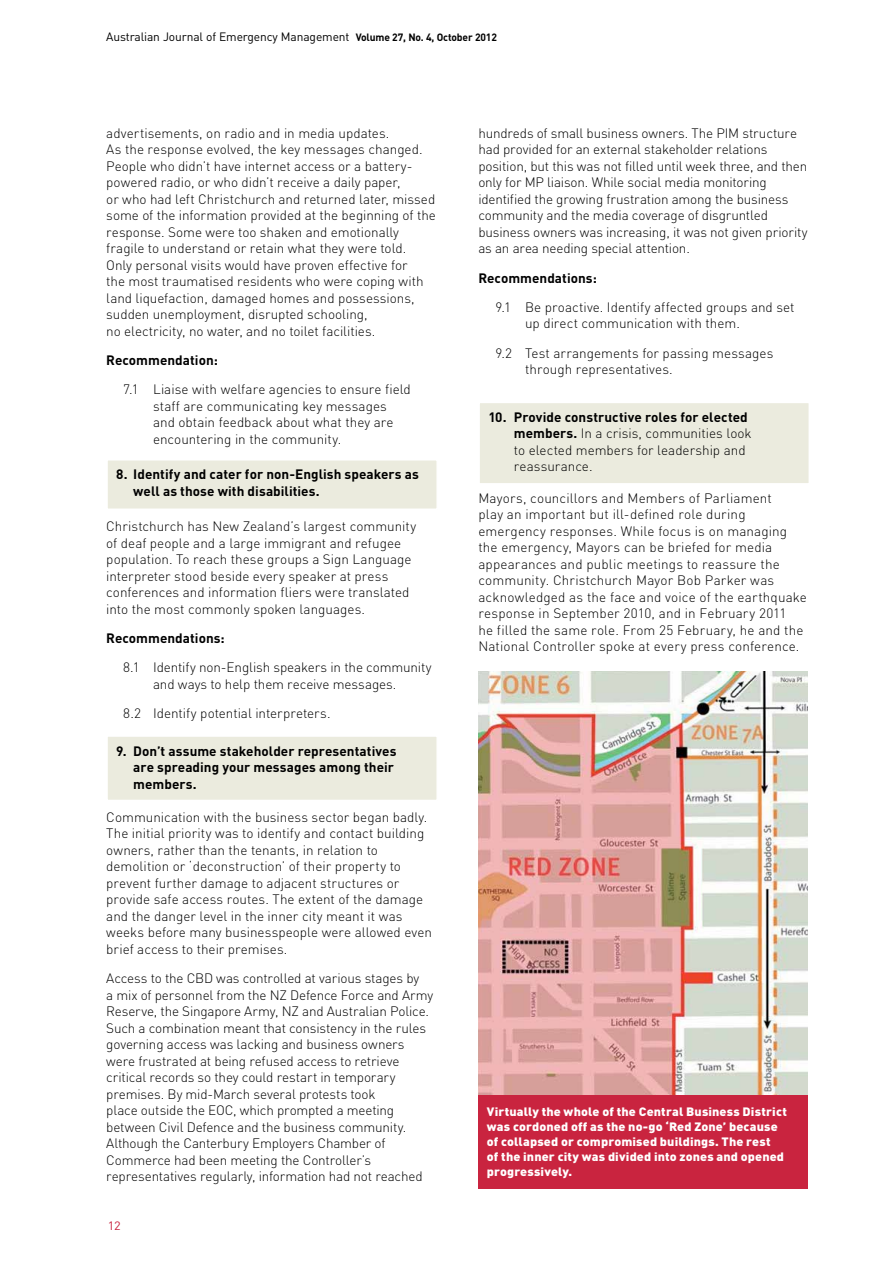
<style>
.page{position:relative;width:893px;height:1263px;background:#fff}
.page>*{position:absolute;margin:0;border:0;box-sizing:border-box;transform-origin:0 0}
.Body_Text{font:300 13.5px/16.5px "DINOT";color:#000}
.Body_Text-2{font:700 13.5px/16.5px "DINOT";letter-spacing:.005em;color:#000}
.t1{font:900 12px/15px "DINOT";letter-spacing:.01em;color:#fff;scale:1.05 1}
.t2{font:12px "DINOT";letter-spacing:-.01em;color:#000}
.t3{font:12px "DINOT";color:#c9243f;scale:1.05 1}
.s1{font-weight:700;font-size:10.5px}
.s2{font-weight:700}
</style>
<div class="page">
<div style="left:107px;top:460px;width:330px;height:49px;background:#ebebde"></div>
<div style="left:106px;top:459px;width:332px;height:51px;border:2px solid #fff"></div>
<div style="left:107px;top:736px;width:330px;height:64px;background:#ebebde"></div>
<div style="left:106px;top:735px;width:332px;height:66px;border:2px solid #fff"></div>
<div style="left:479px;top:402px;width:330px;height:82px;background:#ebebde"></div>
<div style="left:478px;top:402px;width:332px;height:83px;border:2px solid #fff"></div>
<img style="left:478px;top:672px;width:330px;height:423px">
<div style="left:478px;top:1095px;width:330px;height:93px;background:#c9243f"></div>
<p class="t2" style="left:106px;top:29px;width:392px">Australian Journal of Emergency Management <span class="s1">Volume 27, No. 4, October 2012</span></p>
<p class="Body_Text" style="left:106px;top:125px;width:331px">advertisements, on radio and in media updates.<br>As the response evolved, the key messages changed.<br>People who didn’t have internet access or a battery&shy;powered radio, or who didn’t receive a daily paper,<br>or who had left Christchurch and returned later, missed some of the information provided at the beginning of the response. Some were too shaken and emotionally fragile to understand or retain what they were told.<br>Only personal visits would have proven effective for<br>the most traumatised residents who were coping with land liquefaction, damaged homes and possessions, sudden unemployment, disrupted schooling,<br>no electricity, no water, and no toilet facilities.</p>
<p class="Body_Text-2" style="left:106px;top:352px;width:113px">Recommendation:</p>
<p class="Body_Text" style="left:153px;top:381px;width:259px;text-indent:-30px">7.1 Liaise with welfare agencies to ensure field staff are communicating key messages and obtain feedback about what they are encountering in the community.</p>
<p class="Body_Text-2" style="left:133px;top:466px;width:287px;text-indent:-17px">8. Identify and cater for non-English speakers as well as those with disabilities.</p>
<p class="Body_Text" style="left:106px;top:518px;width:311px">Christchurch has New Zealand’s largest community of deaf people and a large immigrant and refugee population. To reach these groups a Sign Language interpreter stood beside every speaker at press conferences and information fliers were translated into the most commonly spoken languages.</p>
<p class="Body_Text-2" style="left:106px;top:629px;width:120px">Recommendations:</p>
<p class="Body_Text" style="left:123px;top:659px;width:310px;text-align:center">8.1 Identify non-English speakers in the community and ways to help them receive messages.</p>
<p class="Body_Text" style="left:123px;top:705px;width:209px">8.2 Identify potential interpreters.</p>
<p class="Body_Text-2" style="left:133px;top:742px;width:265px;text-indent:-17px">9. Don’t assume stakeholder representatives are spreading your messages among their members.</p>
<p class="Body_Text" style="left:106px;top:808px;width:327px">Communication with the business sector began badly.<br>The initial priority was to identify and contact building owners, rather than the tenants, in relation to demolition or ‘deconstruction’ of their property to prevent further damage to adjacent structures or provide safe access routes. The extent of the damage and the danger level in the inner city meant it was weeks before many businesspeople were allowed even brief access to their premises.</p>
<p class="Body_Text" style="left:106px;top:970px;width:329px">Access to the CBD was controlled at various stages by<br>a mix of personnel from the NZ Defence Force and Army Reserve, the Singapore Army, NZ and Australian Police.<br>Such a combination meant that consistency in the rules governing access was lacking and business owners were frustrated at being refused access to retrieve critical records so they could restart in temporary premises. By mid-March several protests took<br>place outside the EOC, which prompted a meeting between Civil Defence and the business community.<br>Although the Canterbury Employers Chamber of Commerce had been meeting the Controller’s representatives regularly, information had not reached</p>
<p class="t3" style="left:108px;top:1218px;width:14px">12</p>
<p class="Body_Text" style="left:478px;top:125px;width:331px">hundreds of small business owners. The PIM structure had provided for an external stakeholder relations position, but this was not filled until week three, and then only for MP liaison. While social media monitoring identified the growing frustration among the business community and the media coverage of disgruntled business owners was increasing, it was not given priority as an area needing special attention.</p>
<p class="Body_Text-2" style="left:478px;top:269px;width:120px">Recommendations:</p>
<p class="Body_Text" style="left:525px;top:299px;width:271px;text-indent:-30px">9.1 Be proactive. Identify affected groups and set up direct communication with them.</p>
<p class="Body_Text" style="left:525px;top:344px;width:250px;text-indent:-30px">9.2 Test arrangements for passing messages through representatives.</p>
<p class="Body_Text" style="left:514px;top:409px;width:239px;text-indent:-26px"><span class="s2">10. Provide constructive roles for elected members.</span> In a crisis, communities look to elected members for leadership and reassurance.</p>
<p class="Body_Text" style="left:478px;top:490px;width:330px">Mayors, councillors and Members of Parliament<br>play an important but ill-defined role during emergency responses. While focus is on managing the emergency, Mayors can be briefed for media appearances and public meetings to reassure the community. Christchurch Mayor Bob Parker was acknowledged as the face and voice of the earthquake response in September 2010, and in February 2011<br>he filled the same role. From 25 February, he and the National Controller spoke at every press conference.</p>
<p class="t1" style="left:487px;top:1104px;width:287px">Virtually the whole of the Central Business District was cordoned off as the no-go ‘Red Zone’ because of collapsed or compromised buildings. The rest<br>of the inner city was divided into zones and opened progressively.</p>
</div>
